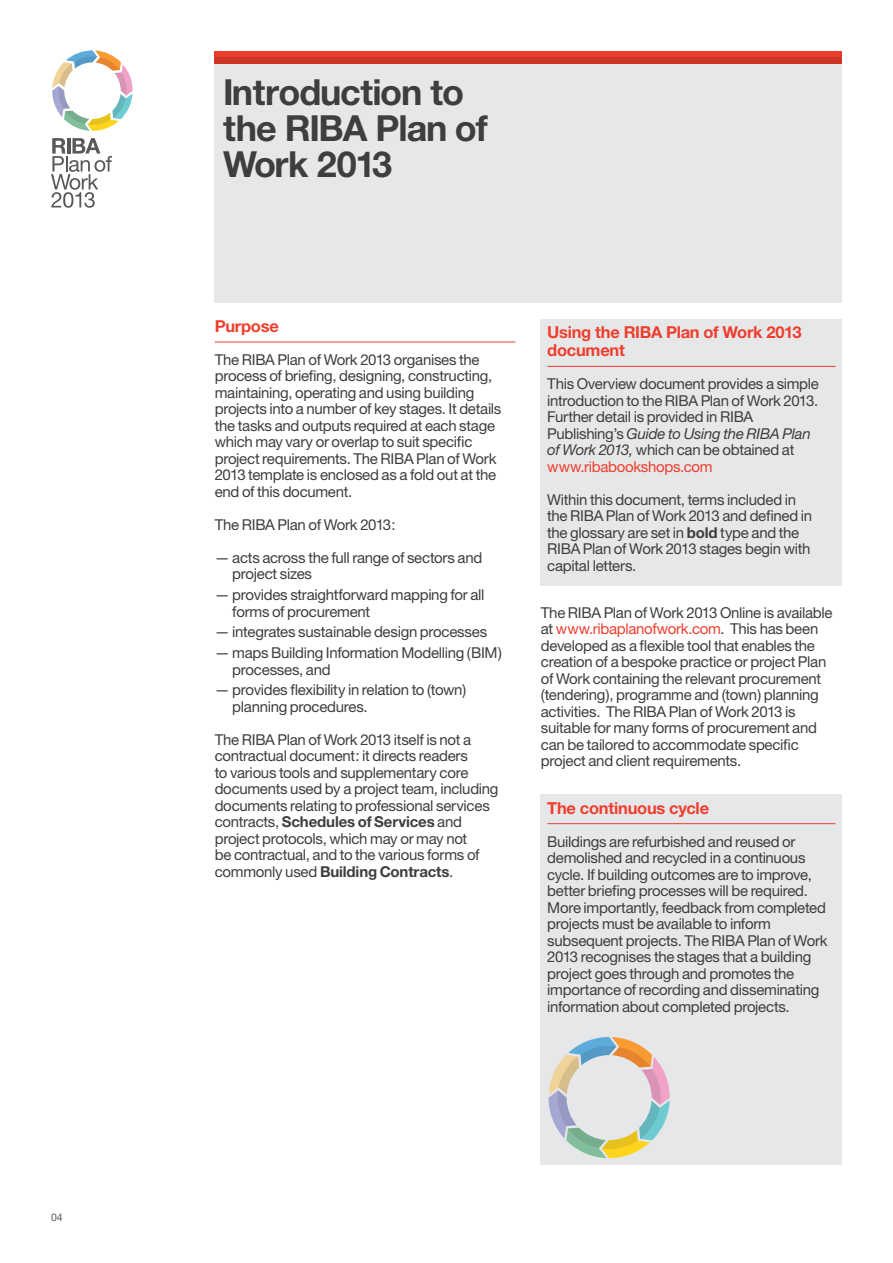
<style>
.page{position:relative;width:893px;height:1263px;background:#fff}
.page>*{position:absolute;margin:0;border:0;box-sizing:border-box;transform-origin:0 0}
.t1{font:700 36px/36px "Helvetica Neue";letter-spacing:-.035em;color:#3e3e3f}
.t2{font:700 16.5px/18px "Helvetica Neue";letter-spacing:-.015em;color:#ef3e2e}
.t3{font:15px/16.5px "Helvetica Neue";letter-spacing:-.02em;color:#3e3e3f}
.t4{font:10.5px "Helvetica Neue";color:#57585a}
.s1{font-weight:700}
.s2{font-style:italic}
.s3{color:#ef3e2e}
</style>
<div class="page">
<svg style="left:52px;top:50px;width:81px;height:81px"></svg>
<svg style="left:51px;top:138px;width:61px;height:70px"></svg>
<div style="left:214px;top:62px;width:628px;height:241px;background:#e6e7e9"></div>
<div style="left:214px;top:51px;width:628px;height:13px;background:#ef3e2e"></div>
<div style="left:214px;top:57px;width:628px;height:7px;background:#cf3527"></div>
<hr style="left:215px;top:342px;width:300px;height:1px;background:#ef3e2e">
<div style="left:541px;top:319px;width:301px;height:267px;background:#e6e7e9"></div>
<hr style="left:547px;top:366px;width:289px;height:1px;background:#ef3e2e">
<div style="left:541px;top:794px;width:301px;height:371px;background:#e6e7e9"></div>
<hr style="left:547px;top:823px;width:289px;height:1px;background:#ef3e2e">
<svg style="left:549px;top:1037px;width:121px;height:121px"></svg>
<p class="t4" style="left:51px;top:1211px;width:13px">04</p>
<p class="t1" style="left:223px;top:73px;width:266px">Introduction to the RIBA Plan of<br>Work 2013</p>
<p class="t2" style="left:215px;top:317px;width:66px">Purpose</p>
<p class="t3" style="left:215px;top:351px;width:288px">The RIBA Plan of Work 2013 organises the process of briefing, designing, constructing, maintaining, operating and using building projects into a number of key stages. It details the tasks and outputs required at each stage which may vary or overlap to suit specific project requirements. The RIBA Plan of Work 2013 template is enclosed as a fold out at the end of this document.</p>
<p class="t3" style="left:215px;top:516px;width:182px">The RIBA Plan of Work 2013:</p>
<p class="t3" style="left:232px;top:549px;width:251px;text-indent:-18px">— acts across the full range of sectors and project sizes</p>
<p class="t3" style="left:232px;top:586px;width:254px;text-indent:-18px">— provides straightforward mapping for all forms of procurement</p>
<p class="t3" style="left:215px;top:624px;width:274px">— integrates sustainable design processes</p>
<p class="t3" style="left:232px;top:644px;width:271px;text-indent:-18px">— maps Building Information Modelling (BIM) processes, and</p>
<p class="t3" style="left:232px;top:682px;width:236px;text-indent:-18px">— provides flexibility in relation to (town) planning procedures.</p>
<p class="t3" style="left:215px;top:731px;width:285px">The RIBA Plan of Work 2013 itself is not a contractual document: it directs readers<br>to various tools and supplementary core documents used by a project team, including documents relating to professional services contracts, <span class="s1">Schedules of Services</span> and project protocols, which may or may not<br>be contractual, and to the various forms of commonly used <span class="s1">Building Contracts</span>.</p>
<p class="t2" style="left:547px;top:323px;width:256px">Using the RIBA Plan of Work 2013 document</p>
<p class="t3" style="left:547px;top:375px;width:273px">This Overview document provides a simple introduction to the RIBA Plan of Work 2013.<br>Further detail is provided in RIBA Publishing’s <span class="s2">Guide to Using the RIBA Plan of Work 2013,</span> which can be obtained at <span class="s3">www.ribabookshops.com</span></p>
<p class="t3" style="left:547px;top:491px;width:266px">Within this document, terms included in the RIBA Plan of Work 2013 and defined in the glossary are set in <span class="s1">bold</span> type and the RIBA Plan of Work 2013 stages begin with capital letters.</p>
<p class="t3" style="left:541px;top:604px;width:293px">The RIBA Plan of Work 2013 Online is available at <span class="s3">www.ribaplanofwork.com</span>. This has been developed as a flexible tool that enables the creation of a bespoke practice or project Plan of Work containing the relevant procurement (tendering), programme and (town) planning activities. The RIBA Plan of Work 2013 is suitable for many forms of procurement and can be tailored to accommodate specific project and client requirements.</p>
<p class="t2" style="left:547px;top:798px;width:163px">The continuous cycle</p>
<p class="t3" style="left:547px;top:833px;width:282px">Buildings are refurbished and reused or demolished and recycled in a continuous cycle. If building outcomes are to improve, better briefing processes will be required.<br>More importantly, feedback from completed projects must be available to inform subsequent projects. The RIBA Plan of Work 2013 recognises the stages that a building project goes through and promotes the importance of recording and disseminating information about completed projects.</p>
</div>
